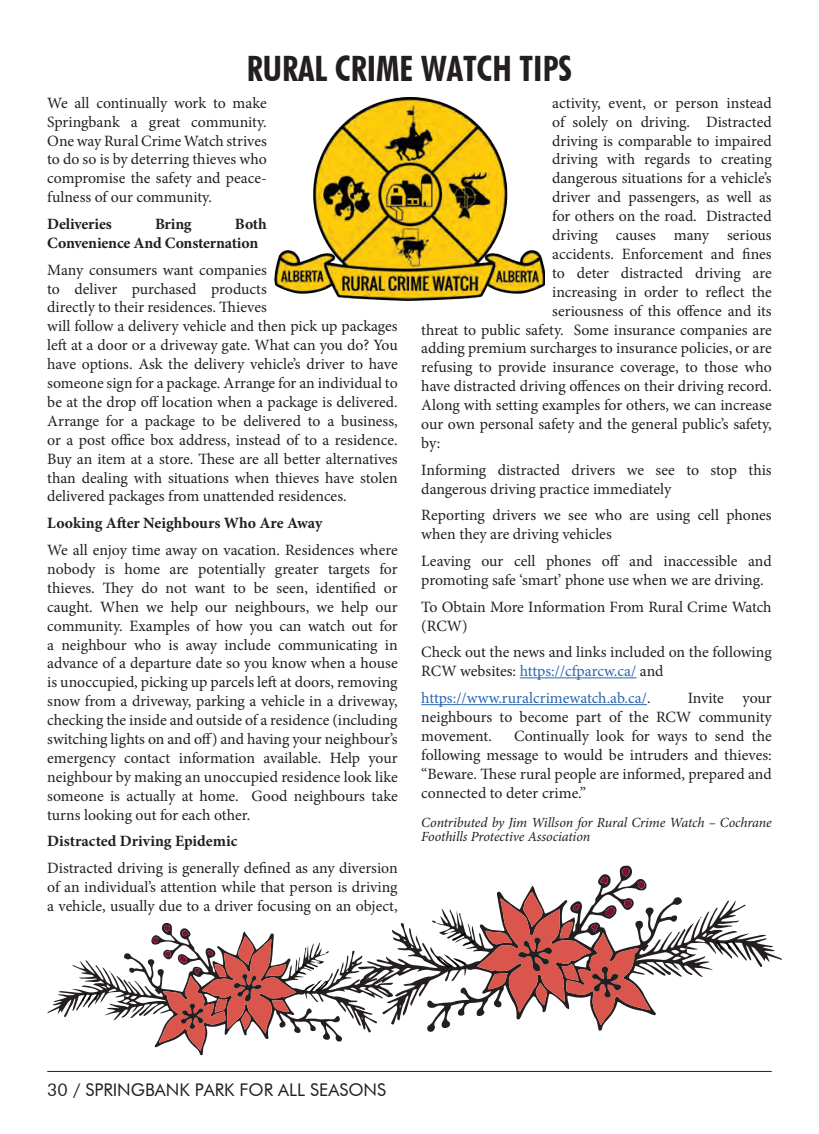
<style>
.page{position:relative;width:819px;height:1134px;background:#fff}
.page>*{position:absolute;margin:0;border:0;box-sizing:border-box;transform-origin:0 0}
.t1{font:700 condensed 35px "Futura BT";color:#231f20}
.t2{font:17.5px "Futura BT";color:#231f20}
.t3{font:15.75px/18.9px "Minion Pro";letter-spacing:-.005em;color:#231f20}
.t4{font:700 15.75px/18.9px "Minion Pro";letter-spacing:-.01em;color:#231f20}
.t5{font:15.75px "Minion Pro";color:#2865b1}
.t6{font:italic 14px/13.7px "Minion Pro";letter-spacing:-.01em;color:#231f20}
.s1{color:#2865b1}
.s2{color:#231f20}
</style>
<div class="page">
<hr style="left:47px;top:1071px;width:725px;height:1px;background:#231f20">
<hr style="left:520px;top:677px;width:116px;height:1px;background:#2865b1">
<hr style="left:421px;top:704px;width:226px;height:1px;background:#2865b1">
<img style="left:275px;top:98px;width:269px;height:203px">
<svg style="left:393px;top:865px;width:389px;height:167px"></svg>
<svg style="left:430px;top:867px;width:220px;height:158px"></svg>
<svg style="left:716px;top:940px;width:31px;height:21px"></svg>
<svg style="left:47px;top:923px;width:346px;height:132px"></svg>
<svg style="left:152px;top:925px;width:181px;height:126px"></svg>
<svg style="left:76px;top:992px;width:24px;height:19px"></svg>
<h1 class="t1" style="left:247px;top:47px;width:327px">RURAL CRIME WATCH TIPS</h1>
<p class="t3" style="left:47px;top:93px;width:221px;text-align:justify">We all continually work to make Springbank a great community.<br>One way Rural Crime Watch strives to do so is by deterring thieves who compromise the safety and peace&shy;fulness of our community.</p>
<p class="t4" style="left:47px;top:214px;width:66px">Deliveries</p>
<p class="t4" style="left:155px;top:214px;width:38px">Bring</p>
<p class="t3" style="left:552px;top:93px;width:221px">activity, event, or person instead</p>
<p class="t3" style="left:552px;top:112px;width:221px">of solely on driving. Distracted</p>
<p class="t3" style="left:552px;top:131px;width:221px">driving is comparable to impaired</p>
<p class="t3" style="left:552px;top:150px;width:221px">driving with regards to creating</p>
<p class="t3" style="left:552px;top:169px;width:221px">dangerous situations for a vehicle’s</p>
<p class="t3" style="left:552px;top:188px;width:221px">driver and passengers, as well as</p>
<p class="t3" style="left:552px;top:207px;width:221px">for others on the road. Distracted</p>
<p class="t3" style="left:552px;top:226px;width:221px">driving causes many serious</p>
<p class="t3" style="left:552px;top:245px;width:221px">accidents. Enforcement and fines</p>
<p class="t3" style="left:552px;top:263px;width:221px">to deter distracted driving are</p>
<p class="t3" style="left:552px;top:282px;width:221px">increasing in order to reflect the</p>
<p class="t3" style="left:552px;top:301px;width:221px">seriousness of this offence and its</p>
<p class="t3" style="left:421px;top:320px;width:352px">threat to public safety. Some insurance companies are</p>
<p class="t3" style="left:421px;top:339px;width:352px">adding premium surcharges to insurance policies, or are</p>
<p class="t3" style="left:421px;top:358px;width:352px">refusing to provide insurance coverage, to those who</p>
<p class="t3" style="left:421px;top:377px;width:352px">have distracted driving offences on their driving record.</p>
<p class="t3" style="left:421px;top:396px;width:352px">Along with setting examples for others, we can increase</p>
<p class="t3" style="left:421px;top:415px;width:352px">our own personal safety and the general public’s safety,</p>
<p class="t3" style="left:421px;top:434px;width:21px">by:</p>
<p class="t3" style="left:421px;top:460px;width:352px">Informing distracted drivers we see to stop this dangerous driving practice immediately</p>
<p class="t3" style="left:421px;top:506px;width:352px">Reporting drivers we see who are using cell phones when they are driving vehicles</p>
<p class="t3" style="left:421px;top:552px;width:352px">Leaving our cell phones off and inaccessible and promoting safe ‘smart’ phone use when we are driving.</p>
<p class="t3" style="left:421px;top:597px;width:352px">To Obtain More Information From Rural Crime Watch (RCW)</p>
<p class="t3" style="left:421px;top:643px;width:352px">Check out the news and links included on the following<br>RCW websites: <span class="s1">https://cfparcw.ca/</span> and</p>
<p class="t5" style="left:421px;top:687px;width:231px">https://www.ruralcrimewatch.ab.ca/<span class="s2">.</span></p>
<p class="t4" style="left:47px;top:214px;width:221px;text-indent:188px">Both<br>Convenience And Consternation</p>
<p class="t3" style="left:47px;top:260px;width:352px">Many consumers want companies<br>to deliver purchased products<br>directly to their residences. Thieves<br>will follow a delivery vehicle and then pick up packages left at a door or a driveway gate. What can you do? You have options. Ask the delivery vehicle’s driver to have someone sign for a package. Arrange for an individual to be at the drop off location when a package is delivered.<br>Arrange for a package to be delivered to a business, or a post office box address, instead of to a residence.<br>Buy an item at a store. These are all better alternatives than dealing with situations when thieves have stolen delivered packages from unattended residences.</p>
<p class="t4" style="left:47px;top:514px;width:277px">Looking After Neighbours Who Are Away</p>
<p class="t3" style="left:47px;top:541px;width:352px;text-align:justify">We all enjoy time away on vacation. Residences where nobody is home are potentially greater targets for thieves. They do not want to be seen, identified or caught. When we help our neighbours, we help our community. Examples of how you can watch out for a neighbour who is away include communicating in advance of a departure date so you know when a house is unoccupied, picking up parcels left at doors, removing snow from a driveway, parking a vehicle in a driveway, checking the inside and outside of a residence (including switching lights on and off) and having your neighbour’s emergency contact information available. Help your neighbour by making an unoccupied residence look like someone is actually at home. Good neighbours take turns looking out for each other.</p>
<p class="t4" style="left:47px;top:832px;width:192px">Distracted Driving Epidemic</p>
<p class="t3" style="left:47px;top:859px;width:352px;text-align:justify">Distracted driving is generally defined as any diversion of an individual’s attention while that person is driving a vehicle, usually due to a driver focusing on an object,</p>
<p class="t3" style="left:421px;top:689px;width:352px;text-align:justify;text-indent:267px">Invite your neighbours to become part of the RCW community movement.</p>
<p class="t3" style="left:421px;top:726px;width:352px;text-align:justify;text-indent:93px">Continually look for ways to send the following message to would be intruders and thieves: “Beware. These rural people are informed, prepared and connected to deter crime.”</p>
<p class="t6" style="left:421px;top:816px;width:352px">Contributed by Jim Willson for Rural Crime Watch – Cochrane<br>Foothills Protective Association</p>
<p class="t2" style="left:47px;top:1079px;width:340px">30 / SPRINGBANK PARK FOR ALL SEASONS</p>
</div>
